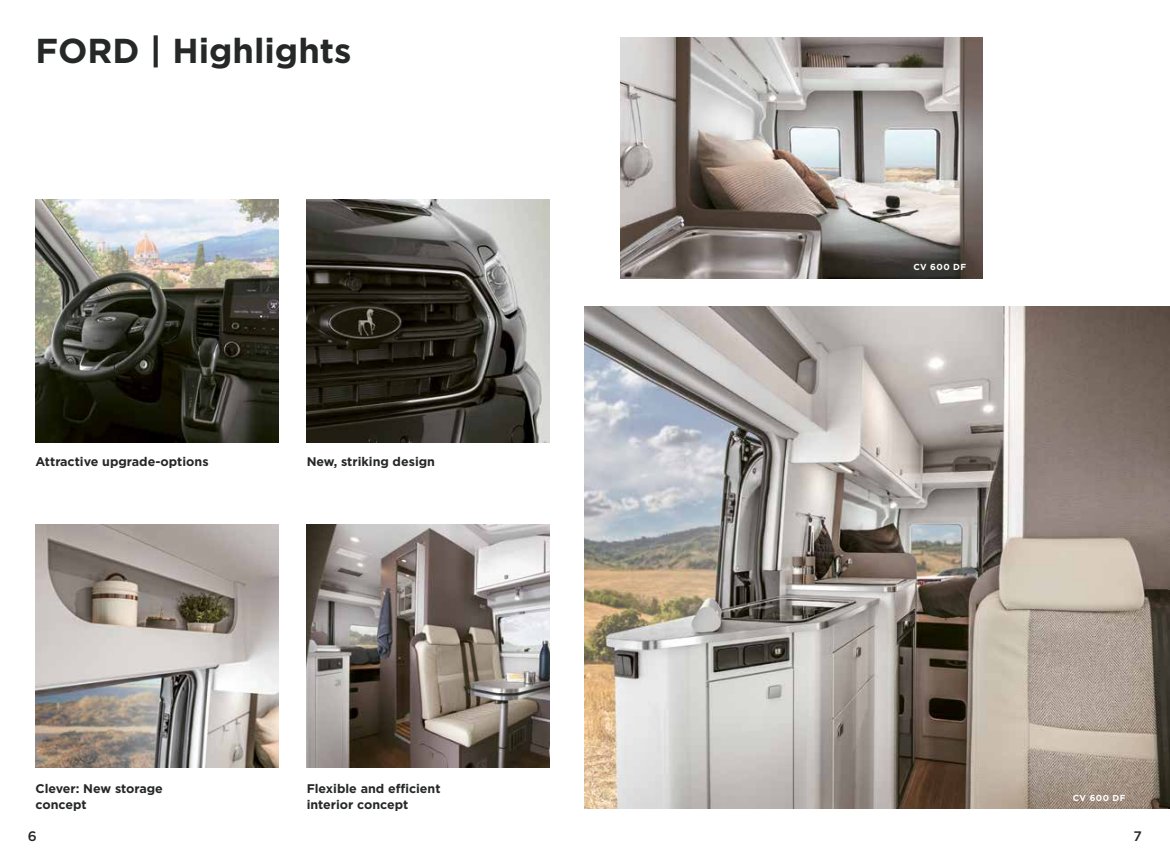
<style>
.page{position:relative;width:1170px;height:862px;background:#fff}
.page>*{position:absolute;margin:0;border:0;box-sizing:border-box;transform-origin:0 0}
.t1{font:700 34.62px "Gotham";color:#252827}
.t2{font:500 13.75px "Gotham";color:#252827}
.t3{font:700 12.5px/16.2px "Gotham";color:#252827}
.t4{font:700 8.75px "Gotham";letter-spacing:.05em;color:#fff}
</style>
<div class="page">
<img style="left:306px;top:524px;width:243px;height:242px">
<img style="left:306px;top:199px;width:243px;height:243px">
<img style="left:35px;top:199px;width:243px;height:243px">
<img style="left:35px;top:524px;width:243px;height:242px">
<img style="left:585px;top:306px;width:584px;height:502px">
<img style="left:620px;top:37px;width:362px;height:241px">
<h1 class="t1" style="left:35px;top:28px;width:317px">FORD | Highlights</h1>
<p class="t3" style="left:35px;top:452px;width:175px">Attractive upgrade-options</p>
<p class="t3" style="left:306px;top:452px;width:130px">New, striking design</p>
<p class="t3" style="left:35px;top:779px;width:129px">Clever: New storage concept</p>
<p class="t3" style="left:306px;top:779px;width:135px">Flexible and efficient interior concept</p>
<p class="t4" style="left:913px;top:261px;width:54px">CV 600 DF</p>
<p class="t4" style="left:1072px;top:791px;width:54px">CV 600 DF</p>
<p class="t2" style="left:28px;top:826px;width:11px">6</p>
<p class="t2" style="left:1133px;top:826px;width:10px">7</p>
</div>
